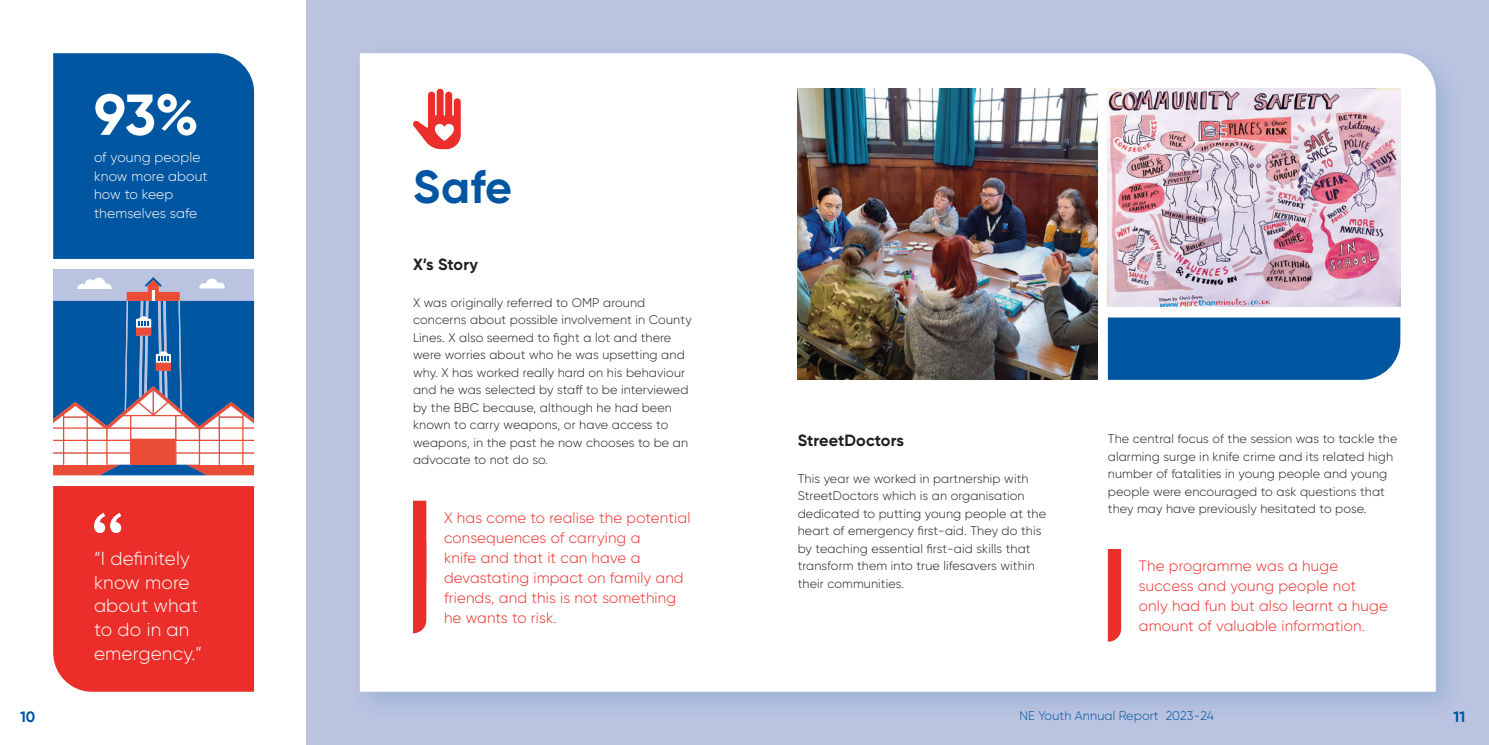
<style>
.page{position:relative;width:1489px;height:745px;background:#fff}
.page>*{position:absolute;margin:0;border:0;box-sizing:border-box;transform-origin:0 0}
.t1{font:700 57.5px "Gilroy";color:#fff}
.t2{font:700 46.25px "Gilroy";color:#0156a1}
.Number_Text{font:300 18.75px/23.8px "Gilroy";letter-spacing:.01em;color:#fff}
.Body{font:700 16.25px "Gilroy";letter-spacing:.005em;color:#231f20}
.Number_Text-2{font:300 15px/20px "Gilroy";letter-spacing:.01em;color:#eb2e29}
.Page_number{font:700 15px "Gilroy";color:#0156a1}
.Number_Text-3{font:300 13.75px/18.8px "Gilroy";letter-spacing:.01em;color:#fff}
.Body-2{font:300 12.5px/17.5px "Gilroy";letter-spacing:.01em;color:#231f20}
.t3{font:300 12.5px "Gilroy";letter-spacing:.01em;color:#0156a1}
</style>
<div class="page">
<div style="left:306px;top:0;width:1182px;height:744px;background:#bac3e0"></div>
<div style="left:348px;top:42px;width:1116px;height:678px;background:#0156a1;opacity:.15"></div>
<div style="left:360px;top:53px;width:1075px;height:638px;background:#fff"></div>
<div style="left:413px;top:500px;width:13px;height:132px;background:#eb2e29"></div>
<img style="left:797px;top:89px;width:300px;height:290px">
<img style="left:1107px;top:89px;width:293px;height:217px">
<svg style="left:412px;top:89px;width:49px;height:60px"></svg>
<div style="left:1107px;top:317px;width:293px;height:62px;background:#0156a1"></div>
<div style="left:53px;top:53px;width:201px;height:206px;background:#0156a1"></div>
<div style="left:53px;top:269px;width:201px;height:206px;background:#bac3e0"></div>
<svg style="left:53px;top:277px;width:201px;height:198px"></svg>
<div style="left:53px;top:486px;width:201px;height:205px;background:#eb2e29"></div>
<svg style="left:1107px;top:548px;width:14px;height:93px"></svg>
<p class="Page_number" style="left:20px;top:706px;width:17px">10</p>
<p class="t1" style="left:94px;top:79px;width:106px">93%</p>
<p class="Number_Text-3" style="left:94px;top:147px;width:115px">of young people know more about how to keep themselves safe</p>
<p class="t2" style="left:413px;top:158px;width:101px">Safe</p>
<p class="Body" style="left:413px;top:254px;width:66px">X’s Story</p>
<p class="Body-2" style="left:413px;top:293px;width:280px">X was originally referred to OMP around concerns about possible involvement in County Lines. X also seemed to fight a lot and there were worries about who he was upsetting and why. X has worked really hard on his behaviour and he was selected by staff to be interviewed by the BBC because, although he had been known to carry weapons, or have access to weapons, in the past he now chooses to be an advocate to not do so.</p>
<p class="Body-2" style="left:1107px;top:429px;width:291px">The central focus of the session was to tackle the alarming surge in knife crime and its related high number of fatalities in young people and young people were encouraged to ask questions that they may have previously hesitated to pose.</p>
<p class="Body" style="left:797px;top:430px;width:108px">StreetDoctors</p>
<p class="Body-2" style="left:797px;top:469px;width:250px">This year we worked in partnership with StreetDoctors which is an organisation dedicated to putting young people at the heart of emergency first-aid. They do this by teaching essential first-aid skills that transform them into true lifesavers within their communities.</p>
<p class="Number_Text-2" style="left:444px;top:507px;width:248px">X has come to realise the potential consequences of carrying a<br>knife and that it can have a devastating impact on family and friends, and this is not something he wants to risk.</p>
<p class="Number_Text" style="left:94px;top:545px;width:110px">“I definitely know more about what to do in an emergency.”</p>
<p class="Number_Text-2" style="left:1138px;top:555px;width:250px">The programme was a huge success and young people not only had fun but also learnt a huge amount of valuable information.</p>
<p class="t3" style="left:1019px;top:707px;width:196px">NE Youth Annual Report 2023-24</p>
<p class="Page_number" style="left:1453px;top:706px;width:13px">11</p>
</div>
